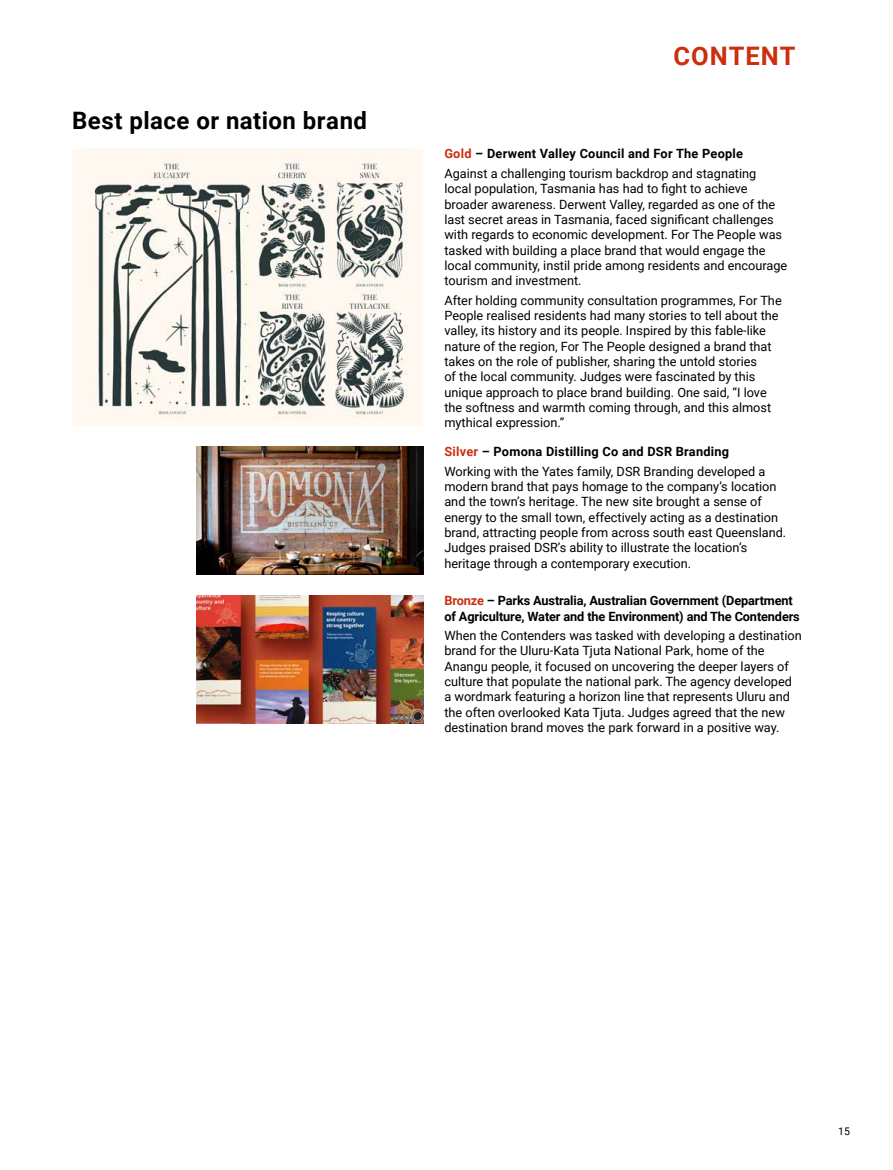
<style>
.page{position:relative;width:893px;height:1170px;background:#fff}
.page>*{position:absolute;margin:0;border:0;box-sizing:border-box;transform-origin:0 0}
.t1{font:700 25.5px "Roboto";letter-spacing:.04em;color:#cb2f0d}
.t2{font:700 24px "Roboto";letter-spacing:.02em;color:#000}
.t3{font:12.75px/15.3px "Roboto";color:#000}
.t4{font:700 12.75px/15.3px "Roboto";letter-spacing:-.01em;color:#000}
.t5{font:10.5px "Roboto";color:#000}
.s1{font-weight:700;color:#cb2f0d}
.s2{font-weight:700}
.s3{color:#cb2f0d}
</style>
<div class="page">
<div style="left:72px;top:149px;width:351px;height:276px;background:#fff8f0"></div>
<img style="left:91px;top:160px;width:316px;height:258px">
<img style="left:196px;top:446px;width:227px;height:128px">
<img style="left:196px;top:595px;width:227px;height:128px">
<h2 class="t2" style="left:72px;top:103px;width:296px">Best place or nation brand</h2>
<h1 class="t1" style="left:673px;top:38px;width:123px">CONTENT</h1>
<p class="t3" style="left:444px;top:144px;width:314px;line-height:19.5px"><span class="s1">Gold</span> <span class="s2">– Derwent Valley Council and For The People<br></span>Against a challenging tourism backdrop and stagnating</p>
<p class="t3" style="left:444px;top:181px;width:344px">local population, Tasmania has had to fight to achieve broader awareness. Derwent Valley, regarded as one of the last secret areas in Tasmania, faced significant challenges with regards to economic development. For The People was tasked with building a place brand that would engage the local community, instil pride among residents and encourage tourism and investment.</p>
<p class="t3" style="left:444px;top:292px;width:339px">After holding community consultation programmes, For The People realised residents had many stories to tell about the valley, its history and its people. Inspired by this fable-like nature of the region, For The People designed a brand that takes on the role of publisher, sharing the untold stories<br>of the local community. Judges were fascinated by this unique approach to place brand building. One said, “I love the softness and warmth coming through, and this almost mythical expression.”</p>
<p class="t3" style="left:444px;top:441px;width:323px;line-height:19.5px"><span class="s1">Silver</span> <span class="s2">– Pomona Distilling Co and DSR Branding<br></span>Working with the Yates family, DSR Branding developed a</p>
<p class="t3" style="left:444px;top:478px;width:343px">modern brand that pays homage to the company’s location and the town’s heritage. The new site brought a sense of energy to the small town, effectively acting as a destination brand, attracting people from across south east Queensland.<br>Judges praised DSR’s ability to illustrate the location’s heritage through a contemporary execution.</p>
<p class="t4" style="left:444px;top:592px;width:357px"><span class="s3">Bronze</span> – Parks Australia, Australian Government (Department of Agriculture, Water and the Environment) and The Contenders</p>
<p class="t3" style="left:444px;top:627px;width:359px">When the Contenders was tasked with developing a destination brand for the Uluru-Kata Tjuta National Park, home of the Anangu people, it focused on uncovering the deeper layers of culture that populate the national park. The agency developed a wordmark featuring a horizon line that represents Uluru and the often overlooked Kata Tjuta. Judges agreed that the new destination brand moves the park forward in a positive way.</p>
<p class="t5" style="left:838px;top:1123px;width:13px">15</p>
</div>
